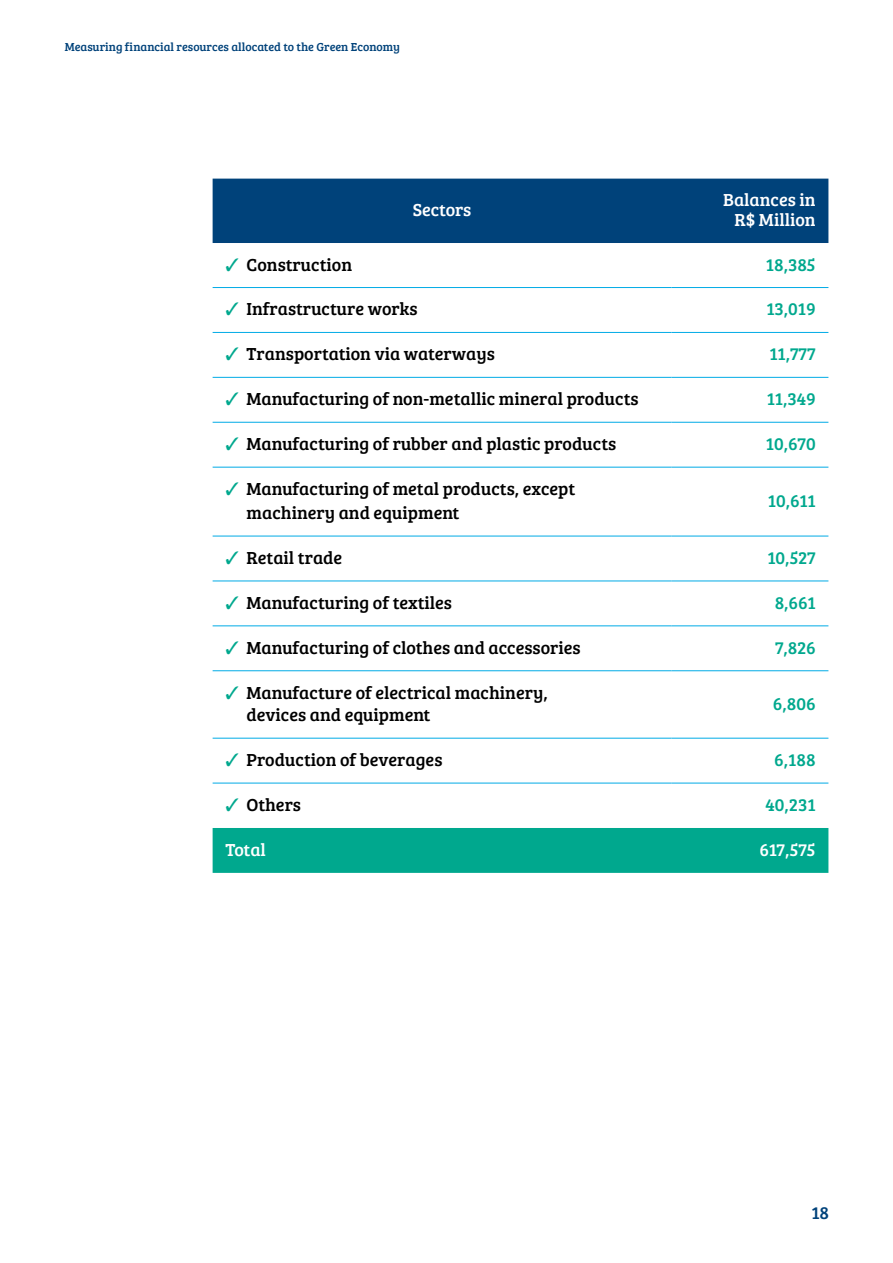
<style>
.page{position:relative;width:893px;height:1263px;background:#fff}
.page>*{position:absolute;margin:0;border:0;box-sizing:border-box;transform-origin:0 0}
.t1{font:18px/24px "Bree Serif";color:#000}
.t2{font:18px "Bree Serif";color:#00a88e}
.t3{font:18px/19.5px "Bree Serif";color:#fff;text-align:right}
.t4{font:18px "Bree Serif";color:#00427a}
.t5{font:12px "Bree Serif";color:#00427a}
.s1{color:#00a88e}
</style>
<div class="page">
<div style="left:213px;top:179px;width:615px;height:64px;background:#00427a"></div>
<div style="left:213px;top:828px;width:615px;height:45px;background:#00a88e"></div>
<hr style="left:213px;top:287px;width:458px;height:1px;background:#00abe6">
<hr style="left:671px;top:287px;width:157px;height:1px;background:#00abe6">
<hr style="left:213px;top:332px;width:458px;height:1px;background:#00abe6">
<hr style="left:671px;top:332px;width:157px;height:1px;background:#00abe6">
<hr style="left:213px;top:377px;width:458px;height:1px;background:#00abe6">
<hr style="left:671px;top:377px;width:157px;height:1px;background:#00abe6">
<hr style="left:213px;top:422px;width:458px;height:1px;background:#00abe6">
<hr style="left:671px;top:422px;width:157px;height:1px;background:#00abe6">
<hr style="left:213px;top:467px;width:458px;height:1px;background:#00abe6">
<hr style="left:671px;top:467px;width:157px;height:1px;background:#00abe6">
<hr style="left:213px;top:536px;width:458px;height:1px;background:#00abe6">
<hr style="left:671px;top:536px;width:157px;height:1px;background:#00abe6">
<hr style="left:213px;top:581px;width:458px;height:1px;background:#00abe6">
<hr style="left:671px;top:581px;width:157px;height:1px;background:#00abe6">
<hr style="left:213px;top:625px;width:458px;height:1px;background:#00abe6">
<hr style="left:671px;top:625px;width:157px;height:1px;background:#00abe6">
<hr style="left:213px;top:670px;width:458px;height:1px;background:#00abe6">
<hr style="left:671px;top:670px;width:157px;height:1px;background:#00abe6">
<hr style="left:213px;top:738px;width:458px;height:1px;background:#00abe6">
<hr style="left:671px;top:738px;width:157px;height:1px;background:#00abe6">
<hr style="left:213px;top:783px;width:458px;height:1px;background:#00abe6">
<hr style="left:671px;top:783px;width:157px;height:1px;background:#00abe6">
<p class="t5" style="left:65px;top:38px;width:337px">Measuring financial resources allocated to the Green Economy</p>
<p class="t3" style="left:413px;top:199px;width:60px">Sectors</p>
<p class="t3" style="left:723px;top:190px;width:94px">Balances in<br>R$ Million</p>
<p class="t1" style="left:225px;top:251px;width:128px"><span class="s1">✓</span> Construction</p>
<p class="t2" style="left:766px;top:251px;width:51px">18,385</p>
<p class="t1" style="left:225px;top:296px;width:194px"><span class="s1">✓</span> Infrastructure works</p>
<p class="t2" style="left:766px;top:296px;width:51px">13,019</p>
<p class="t1" style="left:225px;top:341px;width:271px"><span class="s1">✓</span> Transportation via waterways</p>
<p class="t2" style="left:769px;top:341px;width:48px">11,777</p>
<p class="t1" style="left:225px;top:386px;width:415px"><span class="s1">✓</span> Manufacturing of non-metallic mineral products</p>
<p class="t2" style="left:767px;top:386px;width:50px">11,349</p>
<p class="t1" style="left:225px;top:431px;width:392px"><span class="s1">✓</span> Manufacturing of rubber and plastic products</p>
<p class="t2" style="left:766px;top:431px;width:51px">10,670</p>
<p class="t1" style="left:247px;top:476px;width:330px;text-indent:-21px"><span class="s1">✓</span> Manufacturing of metal products, except machinery and equipment</p>
<p class="t2" style="left:768px;top:488px;width:49px">10,611</p>
<p class="t1" style="left:225px;top:545px;width:118px"><span class="s1">✓</span> Retail trade</p>
<p class="t2" style="left:767px;top:544px;width:50px">10,527</p>
<p class="t1" style="left:225px;top:590px;width:228px"><span class="s1">✓</span> Manufacturing of textiles</p>
<p class="t2" style="left:775px;top:589px;width:43px">8,661</p>
<p class="t1" style="left:225px;top:634px;width:357px"><span class="s1">✓</span> Manufacturing of clothes and accessories</p>
<p class="t2" style="left:775px;top:634px;width:42px">7,826</p>
<p class="t1" style="left:247px;top:680px;width:303px;line-height:22.5px;text-indent:-21px"><span class="s1">✓</span> Manufacture of electrical machinery, devices and equipment</p>
<p class="t2" style="left:773px;top:690px;width:44px">6,806</p>
<p class="t1" style="left:225px;top:747px;width:219px"><span class="s1">✓</span> Production of beverages</p>
<p class="t2" style="left:774px;top:747px;width:43px">6,188</p>
<p class="t1" style="left:225px;top:792px;width:77px"><span class="s1">✓</span> Others</p>
<p class="t2" style="left:765px;top:791px;width:52px">40,231</p>
<p class="t3" style="left:225px;top:839px;width:42px">Total</p>
<p class="t3" style="left:759px;top:839px;width:58px">617,575</p>
<p class="t4" style="left:811px;top:1200px;width:19px">18</p>
</div>
